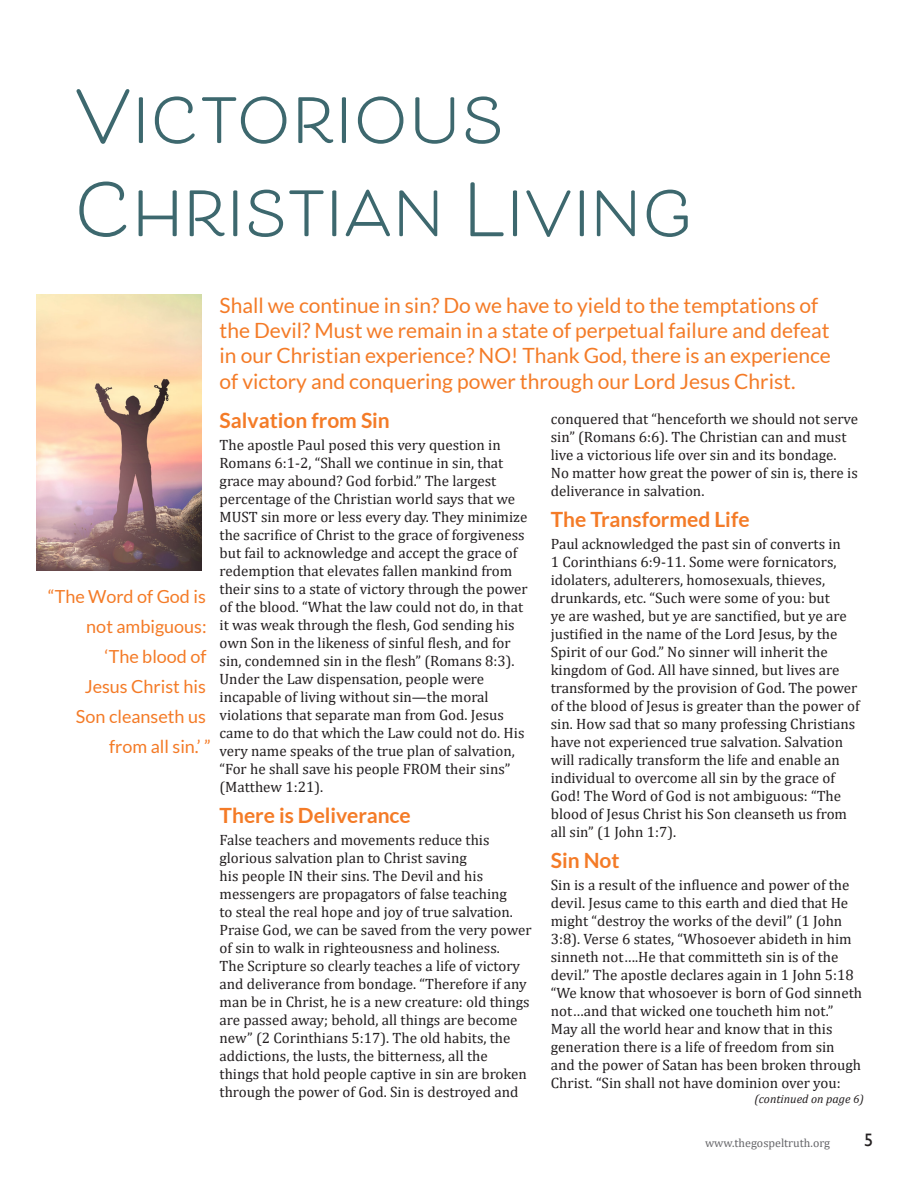
<style>
.page{position:relative;width:918px;height:1188px;background:#fff}
.page>*{position:absolute;margin:0;border:0;box-sizing:border-box;transform-origin:0 0}
.Body{font:700 72px "Beloved Sans";color:#3d686e}
.Deck{font:21px/25.2px "Lato";color:#f47b27}
.Main_Article_Subs{font:700 21px "Lato";color:#f47b27}
.Side_Quote_Right{font:18px/30px "Lato";color:#f47b27;text-align:right}
.t1{font:18px "Gill Sans";color:#231f20}
.Body-2{font:15px/18px "Cambria";color:#231f20}
.t2{font:12px "Cambria";color:#67676a}
.Continued_from{font:italic 12px "Cambria";color:#231f20}
</style>
<div class="page">
<img style="left:36px;top:294px;width:166px;height:276px">
<p class="Body" style="left:73px;top:76px;width:434px">Victorious</p>
<p class="Body" style="left:73px;top:169px;width:622px">Christian Living</p>
<p class="Side_Quote_Right" style="left:48px;top:582px;width:164px">“The Word of God is not ambiguous:<br>‘The blood of<br>Jesus Christ his<br>Son cleanseth us from all sin.’ ”</p>
<p class="Deck" style="left:220px;top:293px;width:613px">Shall we continue in sin? Do we have to yield to the temptations of the Devil? Must we remain in a state of perpetual failure and defeat in our Christian experience? NO! Thank God, there is an experience of victory and conquering power through our Lord Jesus Christ.</p>
<p class="Main_Article_Subs" style="left:220px;top:409px;width:172px">Salvation from Sin</p>
<p class="Body-2" style="left:220px;top:436px;width:310px">The apostle Paul posed this very question in Romans 6:1-2, “Shall we continue in sin, that grace may abound? God forbid.” The largest percentage of the Christian world says that we MUST sin more or less every day. They minimize the sacrifice of Christ to the grace of forgiveness but fail to acknowledge and accept the grace of redemption that elevates fallen mankind from their sins to a state of victory through the power of the blood. “What the law could not do, in that it was weak through the flesh, God sending his own Son in the likeness of sinful flesh, and for sin, condemned sin in the flesh” (Romans 8:3).<br>Under the Law dispensation, people were incapable of living without sin—the moral violations that separate man from God. Jesus came to do that which the Law could not do. His very name speaks of the true plan of salvation, “For he shall save his people FROM their sins” (Matthew 1:21).</p>
<p class="Main_Article_Subs" style="left:220px;top:803px;width:193px">There is Deliverance</p>
<p class="Body-2" style="left:220px;top:831px;width:314px">False teachers and movements reduce this glorious salvation plan to Christ saving<br>his people IN their sins. The Devil and his messengers are propagators of false teaching<br>to steal the real hope and joy of true salvation.<br>Praise God, we can be saved from the very power of sin to walk in righteousness and holiness.<br>The Scripture so clearly teaches a life of victory and deliverance from bondage. “Therefore if any man be in Christ, he is a new creature: old things are passed away; behold, all things are become new” (2 Corinthians 5:17). The old habits, the addictions, the lusts, the bitterness, all the<br>things that hold people captive in sin are broken through the power of God. Sin is destroyed and</p>
<p class="Body-2" style="left:551px;top:410px;width:309px">conquered that “henceforth we should not serve sin” (Romans 6:6). The Christian can and must live a victorious life over sin and its bondage.<br>No matter how great the power of sin is, there is deliverance in salvation.</p>
<p class="Main_Article_Subs" style="left:551px;top:507px;width:200px">The Transformed Life</p>
<p class="Body-2" style="left:551px;top:535px;width:310px">Paul acknowledged the past sin of converts in<br>1 Corinthians 6:9-11. Some were fornicators, idolaters, adulterers, homosexuals, thieves, drunkards, etc. “Such were some of you: but<br>ye are washed, but ye are sanctified, but ye are justified in the name of the Lord Jesus, by the Spirit of our God.” No sinner will inherit the kingdom of God. All have sinned, but lives are transformed by the provision of God. The power of the blood of Jesus is greater than the power of sin. How sad that so many professing Christians have not experienced true salvation. Salvation will radically transform the life and enable an individual to overcome all sin by the grace of God! The Word of God is not ambiguous: “The blood of Jesus Christ his Son cleanseth us from all sin” (1 John 1:7).</p>
<p class="Main_Article_Subs" style="left:551px;top:848px;width:70px">Sin Not</p>
<p class="Body-2" style="left:551px;top:876px;width:313px">Sin is a result of the influence and power of the devil. Jesus came to this earth and died that He might “destroy the works of the devil” (1 John 3:8). Verse 6 states, “Whosoever abideth in him sinneth not….He that committeth sin is of the devil.” The apostle declares again in 1 John 5:18 “We know that whosoever is born of God sinneth not…and that wicked one toucheth him not.” May all the world hear and know that in this generation there is a life of freedom from sin and the power of Satan has been broken through Christ. “Sin shall not have dominion over you:</p>
<p class="Continued_from" style="left:754px;top:1091px;width:111px">(continued on page 6)</p>
<p class="t2" style="left:705px;top:1135px;width:127px">www.thegospeltruth.org</p>
<p class="t1" style="left:864px;top:1130px;width:10px">5</p>
</div>
